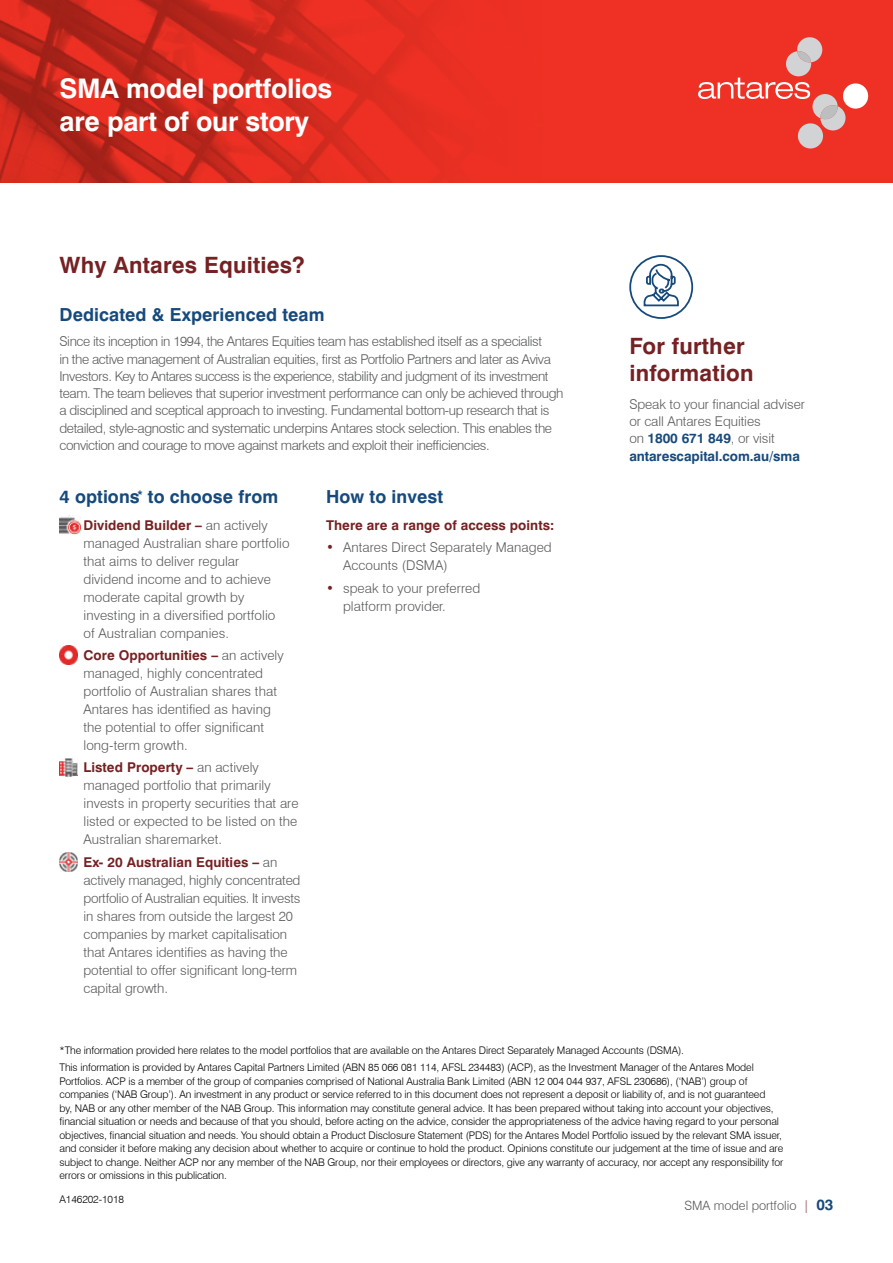
<style>
.page{position:relative;width:893px;height:1263px;background:#fff}
.page>*{position:absolute;margin:0;border:0;box-sizing:border-box;transform-origin:0 0}
.t1{font:700 27px/33px "Swiss 721 BT";letter-spacing:-.01em;color:#fff}
.t2{font:700 22.5px/27px "Swiss 721 BT";letter-spacing:.01em;color:#762123}
.t3{font:700 18px "Swiss 721 BT";letter-spacing:.005em;color:#174a7c}
.t4{font:300 13.5px/18px "Swiss 721 BT";letter-spacing:-.005em;color:#58595b}
.t5{font:300 13.5px/17.2px "Swiss 721 BT";letter-spacing:-.03em;color:#58595b}
.t6{font:700 13.5px "Swiss 721 BT";letter-spacing:.005em;color:#762123}
.t7{font:300 12.75px "Swiss 721 BT";color:#58595b}
.t8{font:300 10.5px/13.5px "Swiss 721 BT";letter-spacing:-.01em;color:#000}
.s1{color:#762123}
.s2{font-weight:700;color:#762123}
.s3{font-weight:700;color:#174a7c}
.s4{font-weight:700;font-size:15px;color:#174a7c}
</style>
<div class="page">
<div style="left:0;top:0;width:893px;height:183px;background:#ee3124"></div>
<img style="left:0;top:0;width:435px;height:183px">
<div style="left:629px;top:255px;width:64px;height:64px;border:2px solid #174a7c;border-radius:50%"></div>
<svg style="left:642px;top:263px;width:38px;height:44px"></svg>
<div style="left:843px;top:83px;width:25px;height:26px;background:#fff;border-radius:50%"></div>
<div style="left:798px;top:123px;width:25px;height:26px;background:#d1d3d4;border-radius:50%"></div>
<svg style="left:698px;top:37px;width:148px;height:94px"></svg>
<img style="left:60px;top:516px;width:21px;height:18px">
<img style="left:60px;top:646px;width:18px;height:18px">
<img style="left:60px;top:758px;width:18px;height:18px">
<img style="left:60px;top:853px;width:18px;height:18px">
<h1 class="t1" style="left:60px;top:71px;width:274px">SMA model portfolios are part of our story</h1>
<h2 class="t2" style="left:60px;top:251px;width:247px">Why Antares Equities?</h2>
<h3 class="t3" style="left:60px;top:303px;width:267px">Dedicated &amp; Experienced team</h3>
<p class="t5" style="left:60px;top:333px;width:505px">Since its inception in 1994, the Antares Equities team has established itself as a specialist<br>in the active management of Australian equities, first as Portfolio Partners and later as Aviva Investors. Key to Antares success is the experience, stability and judgment of its investment team. The team believes that superior investment performance can only be achieved through a disciplined and sceptical approach to investing. Fundamental bottom-up research that is detailed, style-agnostic and systematic underpins Antares stock selection. This enables the conviction and courage to move against markets and exploit their inefficiencies.</p>
<h3 class="t3" style="left:326px;top:486px;width:119px">How to invest</h3>
<p class="t6" style="left:326px;top:517px;width:230px">There are a range of access points:</p>
<p class="t4" style="left:343px;top:538px;width:210px;text-indent:-17px"><span class="s1">•</span> Antares Direct Separately Managed<br>Accounts (DSMA)</p>
<p class="t4" style="left:343px;top:579px;width:139px;text-indent:-17px"><span class="s1">•</span> speak to your preferred platform provider.</p>
<h3 class="t3" style="left:60px;top:486px;width:220px">4 options<sup>*</sup> to choose from</h3>
<p class="t4" style="left:84px;top:516px;width:208px"><span class="s2">Dividend Builder –</span> an actively managed Australian share portfolio that aims to deliver regular dividend income and to achieve moderate capital growth by investing in a diversified portfolio of Australian companies.</p>
<p class="t4" style="left:84px;top:646px;width:202px"><span class="s2">Core Opportunities –</span> an actively managed, highly concentrated portfolio of Australian shares that<br>Antares has identified as having the potential to offer significant long-term growth.</p>
<p class="t4" style="left:84px;top:758px;width:217px"><span class="s2">Listed Property –</span> an actively managed portfolio that primarily invests in property securities that are listed or expected to be listed on the Australian sharemarket.</p>
<p class="t4" style="left:84px;top:853px;width:218px"><span class="s2">Ex- 20 Australian Equities –</span> an actively managed, highly concentrated portfolio of Australian equities. It invests in shares from outside the largest 20 companies by market capitalisation that Antares identifies as having the potential to offer significant long-term capital growth.</p>
<h2 class="t2" style="left:629px;top:332px;width:126px">For further information</h2>
<p class="t4" style="left:629px;top:395px;width:177px;line-height:17.2px">Speak to your financial adviser or call Antares Equities<br>on <span class="s3">1800 671 849</span>, or visit <span class="s3">antarescapital.com.au/sma</span></p>
<p class="t8" style="left:60px;top:1043px;width:626px">*The information provided here relates to the model portfolios that are available on the Antares Direct Separately Managed Accounts (DSMA).</p>
<p class="t8" style="left:60px;top:1060px;width:725px">This information is provided by Antares Capital Partners Limited (ABN 85 066 081 114, AFSL 234483) (ACP), as the Investment Manager of the Antares Model Portfolios. ACP is a member of the group of companies comprised of National Australia Bank Limited (ABN 12 004 044 937, AFSL 230686), (‘NAB’) group of companies (‘NAB Group’). An investment in any product or service referred to in this document does not represent a deposit or liability of, and is not guaranteed<br>by, NAB or any other member of the NAB Group. This information may constitute general advice. It has been prepared without taking into account your objectives, financial situation or needs and because of that you should, before acting on the advice, consider the appropriateness of the advice having regard to your personal objectives, financial situation and needs. You should obtain a Product Disclosure Statement (PDS) for the Antares Model Portfolio issued by the relevant SMA issuer, and consider it before making any decision about whether to acquire or continue to hold the product. Opinions constitute our judgement at the time of issue and are subject to change. Neither ACP nor any member of the NAB Group, nor their employees or directors, give any warranty of accuracy, nor accept any responsibility for errors or omissions in this publication.</p>
<p class="t8" style="left:60px;top:1192px;width:66px">A146202-1018</p>
<p class="t7" style="left:684px;top:1198px;width:151px">SMA model portfolio <span class="s1">|</span> <span class="s4">03</span></p>
</div>
